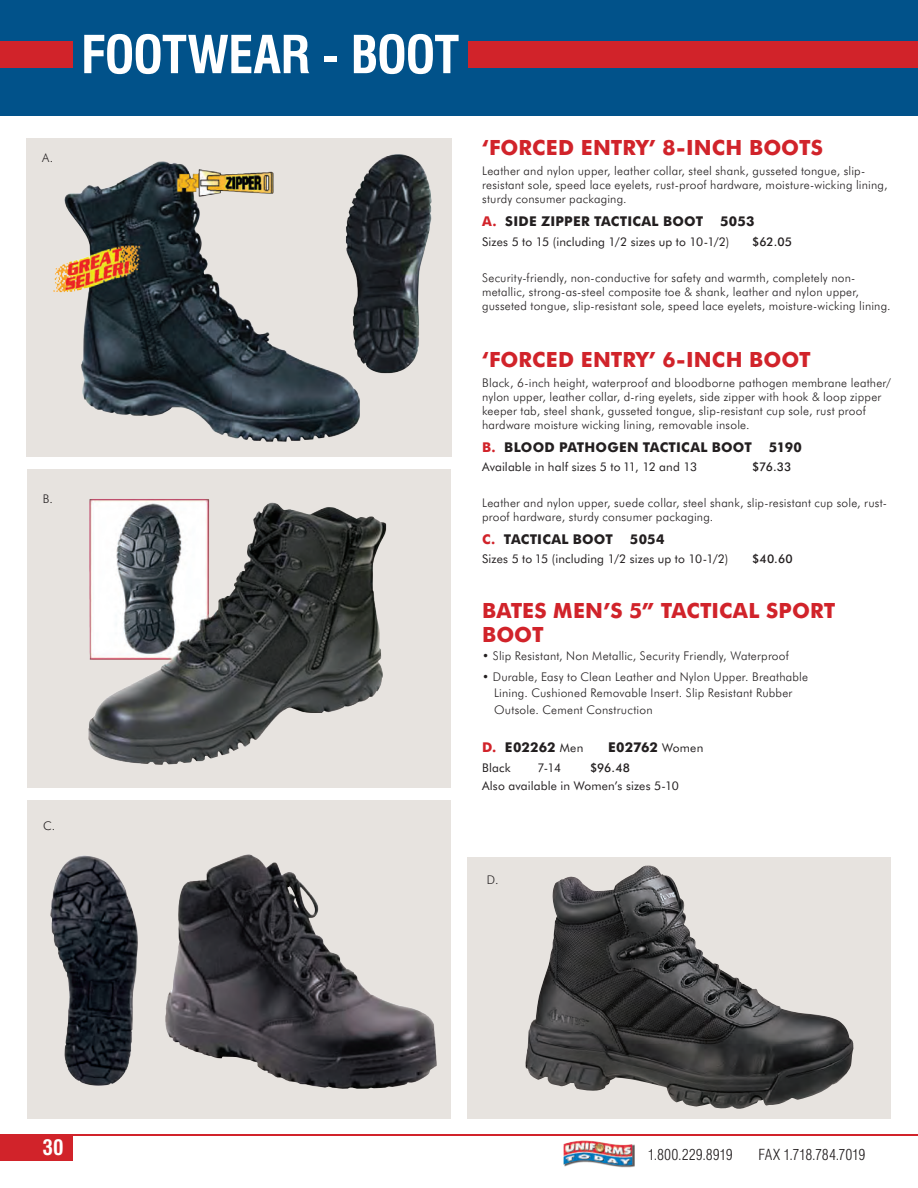
<style>
.page{position:relative;width:918px;height:1188px;background:#fff}
.page>*{position:absolute;margin:0;border:0;box-sizing:border-box;transform-origin:0 0}
.DESCRIPTION_JB{font:700 condensed 51px "Swiss 721 BT";letter-spacing:-.02em;color:#fff}
.Product_Name_Blue{font:700 21px/24px "Futura BT";letter-spacing:.005em;color:#d1232a}
.t1{font:700 condensed 21px "Swiss 721 BT";color:#fff}
.t2{font:300 condensed 15px "Swiss 721 BT";letter-spacing:-.01em;color:#231f20}
.Product_Colors{font:700 13.5px "Futura BT";letter-spacing:.015em;color:#231f20}
.product_subhead{font:700 13.5px "Futura BT";letter-spacing:.01em;color:#231f20}
.Product_Colors-2{font:300 12px/14.2px "Futura BT";letter-spacing:.02em;color:#231f20}
.Sizes{font:12px "Futura BT";letter-spacing:.01em;color:#231f20}
.product_subhead-2{font:12px/18px "Futura BT";letter-spacing:.01em;color:#231f20}
.Sizes-2{font:500 12px "Futura BT";letter-spacing:.01em;color:#231f20}
.Picture_Identifier{font:300 12px "Futura BT";color:#231f20}
.s1{color:#d1232a}
.s2{font-weight:400;font-size:12px}
.s3{font-weight:500}
</style>
<div class="page">
<div style="left:0;top:1135px;width:73px;height:26px;background:#d1232a"></div>
<hr style="left:0;top:1135px;width:918px;height:1px;background:#d1232a">
<div style="left:564px;top:1141px;width:71px;height:27px;background:#231f20;opacity:.75"></div>
<img style="left:563px;top:1140px;width:69px;height:25px">
<div style="left:0;top:0;width:918px;height:116px;background:#01528a"></div>
<div style="left:0;top:41px;width:73px;height:26px;background:#d1232a"></div>
<div style="left:26px;top:138px;width:426px;height:319px;background:#e7e3df"></div>
<img style="left:53px;top:161px;width:307px;height:281px">
<img style="left:336px;top:154px;width:96px;height:228px">
<div style="left:469px;top:41px;width:449px;height:26px;background:#d1232a"></div>
<div style="left:27px;top:469px;width:424px;height:319px;background:#e7e3df"></div>
<img style="left:88px;top:499px;width:299px;height:266px">
<div style="left:27px;top:801px;width:424px;height:318px;background:#e7e3df"></div>
<img style="left:165px;top:854px;width:272px;height:235px">
<img style="left:51px;top:855px;width:87px;height:231px">
<div style="left:467px;top:858px;width:424px;height:261px;background:#e7e3df"></div>
<img style="left:525px;top:865px;width:329px;height:244px">
<p class="Picture_Identifier" style="left:42px;top:150px;width:13px">A.</p>
<p class="Picture_Identifier" style="left:43px;top:492px;width:12px">B.</p>
<p class="Picture_Identifier" style="left:43px;top:818px;width:14px">C.</p>
<p class="DESCRIPTION_JB" style="left:81px;top:24px;width:380px">FOOTWEAR - BOOT</p>
<p class="Product_Name_Blue" style="left:482px;top:135px;width:342px">‘FORCED ENTRY’ 8-INCH BOOTS</p>
<p class="Product_Colors-2" style="left:482px;top:163px;width:407px">Leather and nylon upper, leather collar, steel shank, gusseted tongue, slip&shy;resistant sole, speed lace eyelets, rust-proof hardware, moisture-wicking lining, sturdy consumer packaging.</p>
<p class="Product_Colors" style="left:482px;top:212px;width:223px"><span class="s1">A.</span> SIDE ZIPPER TACTICAL BOOT</p>
<p class="Product_Colors" style="left:720px;top:212px;width:36px">5053</p>
<p class="Sizes" style="left:482px;top:234px;width:249px">Sizes 5 to 15 (including 1/2 sizes up to 10-1/2)</p>
<p class="Sizes-2" style="left:752px;top:234px;width:41px">$62.05</p>
<p class="Product_Colors-2" style="left:482px;top:270px;width:410px">Security-friendly, non-conductive for safety and warmth, completely non&shy;metallic, strong-as-steel composite toe &amp; shank, leather and nylon upper, gusseted tongue, slip-resistant sole, speed lace eyelets, moisture-wicking lining.</p>
<p class="Product_Name_Blue" style="left:482px;top:347px;width:330px">‘FORCED ENTRY’ 6-INCH BOOT</p>
<p class="Product_Colors-2" style="left:482px;top:375px;width:410px">Black, 6-inch height, waterproof and bloodborne pathogen membrane leather/ nylon upper, leather collar, d-ring eyelets, side zipper with hook &amp; loop zipper keeper tab, steel shank, gusseted tongue, slip-resistant cup sole, rust proof hardware moisture wicking lining, removable insole.</p>
<p class="Product_Colors" style="left:482px;top:439px;width:271px"><span class="s1">B.</span> BLOOD PATHOGEN TACTICAL BOOT</p>
<p class="Product_Colors" style="left:769px;top:439px;width:34px">5190</p>
<p class="Sizes" style="left:482px;top:459px;width:216px">Available in half sizes 5 to 11, 12 and 13</p>
<p class="Sizes-2" style="left:752px;top:459px;width:41px">$76.33</p>
<p class="Product_Colors-2" style="left:482px;top:495px;width:407px">Leather and nylon upper, suede collar, steel shank, slip-resistant cup sole, rust&shy;proof hardware, sturdy consumer packaging.</p>
<p class="Product_Colors" style="left:482px;top:531px;width:132px"><span class="s1">C.</span> TACTICAL BOOT</p>
<p class="Product_Colors" style="left:630px;top:531px;width:36px">5054</p>
<p class="Sizes" style="left:482px;top:551px;width:248px">Sizes 5 to 15 (including 1/2 sizes up to 10-1/2)</p>
<p class="Sizes-2" style="left:752px;top:551px;width:42px">$40.60</p>
<p class="Product_Name_Blue" style="left:482px;top:599px;width:355px">BATES MEN’S 5” TACTICAL SPORT<br>BOOT</p>
<p class="Product_Colors-2" style="left:482px;top:648px;width:308px">• Slip Resistant, Non Metallic, Security Friendly, Waterproof</p>
<p class="Product_Colors-2" style="left:494px;top:668px;width:316px;line-height:16.5px;text-indent:-12px">• Durable, Easy to Clean Leather and Nylon Upper. Breathable<br>Lining. Cushioned Removable Insert. Slip Resistant Rubber<br>Outsole. Cement Construction</p>
<p class="product_subhead" style="left:482px;top:739px;width:103px"><span class="s1">D.</span> E02262 <span class="s2">Men</span></p>
<p class="product_subhead" style="left:608px;top:739px;width:97px">E02762 <span class="s2">Women</span></p>
<p class="product_subhead-2" style="left:482px;top:758px;width:30px">Black</p>
<p class="product_subhead-2" style="left:538px;top:758px;width:25px">7-14</p>
<p class="product_subhead-2" style="left:482px;top:758px;width:198px;text-indent:108px"><span class="s3">$96.48<br></span>Also available in Women’s sizes 5-10</p>
<p class="Picture_Identifier" style="left:487px;top:872px;width:13px">D.</p>
<h2 class="t1" style="left:43px;top:1135px;width:22px">30</h2>
<p class="t2" style="left:648px;top:1146px;width:87px">1.800.229.8919</p>
<p class="t2" style="left:759px;top:1146px;width:108px">FAX 1.718.784.7019</p>
</div>
